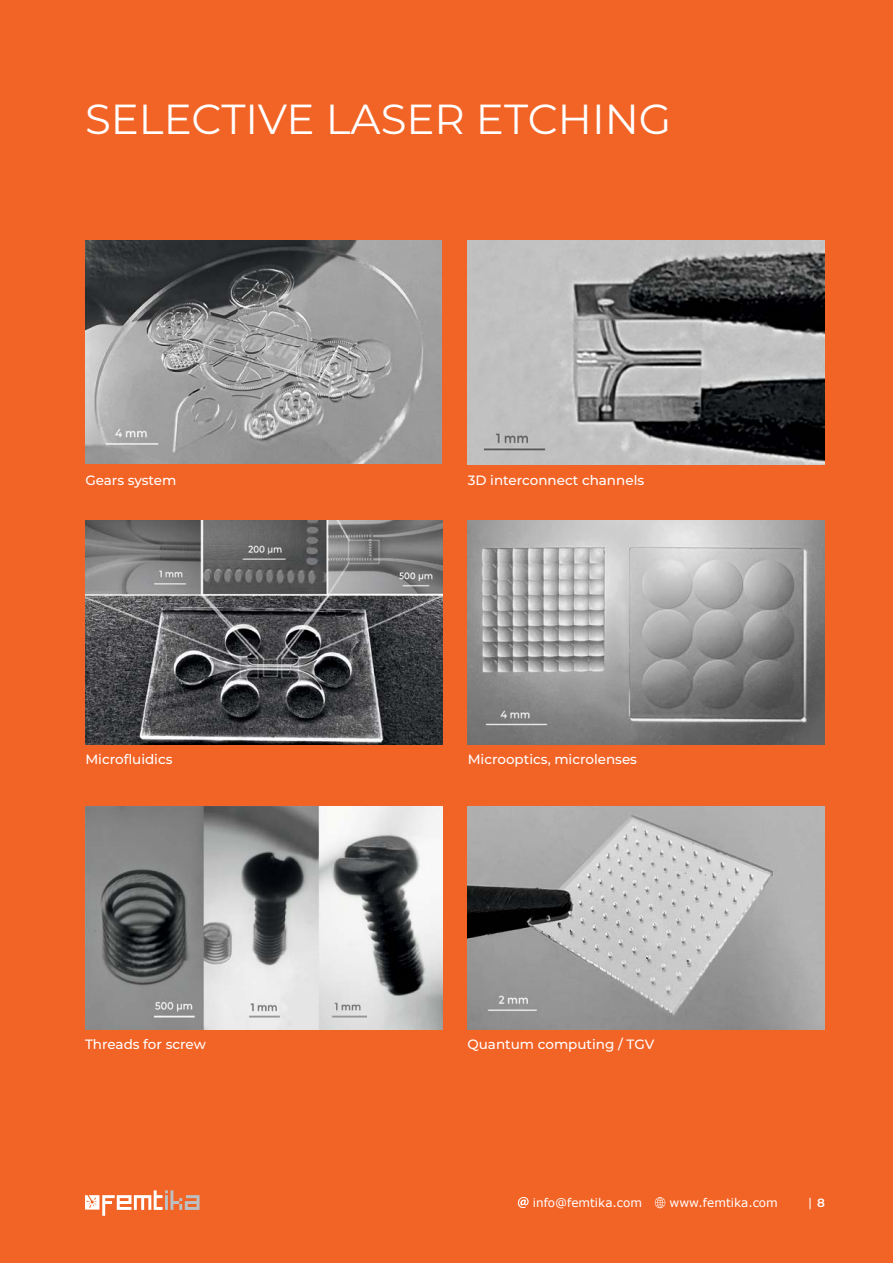
<style>
.page{position:relative;width:893px;height:1263px;background:#f26326}
.page>*{position:absolute;margin:0;border:0;box-sizing:border-box;transform-origin:0 0}
.t1{font:42px "Montserrat";color:#fff}
.t2{font:500 13.5px "Montserrat";color:#fff}
.t3{font:12px "Verdana";color:#fff}
.s1{font-family:"Montserrat";font-weight:600}
</style>
<div class="page">
<img style="left:468px;top:241px;width:357px;height:223px">
<img style="left:468px;top:521px;width:357px;height:223px">
<img style="left:85px;top:241px;width:356px;height:222px">
<img style="left:85px;top:521px;width:357px;height:223px">
<img style="left:468px;top:806px;width:357px;height:223px">
<img style="left:85px;top:806px;width:357px;height:223px">
<svg style="left:85px;top:1190px;width:115px;height:26px"></svg>
<svg style="left:518px;top:1197px;width:11px;height:11px"></svg>
<svg style="left:655px;top:1197px;width:10px;height:11px"></svg>
<h1 class="t1" style="left:85px;top:90px;width:588px">SELECTIVE LASER ETCHING</h1>
<p class="t2" style="left:85px;top:470px;width:93px">Gears system</p>
<p class="t2" style="left:468px;top:470px;width:178px">3D interconnect channels</p>
<p class="t2" style="left:85px;top:750px;width:89px">Microfluidics</p>
<p class="t2" style="left:468px;top:750px;width:171px">Microoptics, microlenses</p>
<p class="t2" style="left:85px;top:1035px;width:122px">Threads for screw</p>
<p class="t2" style="left:467px;top:1035px;width:188px">Quantum computing / TGV</p>
<p class="t3" style="left:533px;top:1194px;width:111px">info@femtika.com</p>
<p class="t3" style="left:670px;top:1194px;width:110px">www.femtika.com</p>
<p class="t3" style="left:807px;top:1194px;width:19px">| <span class="s1">8</span></p>
</div>
